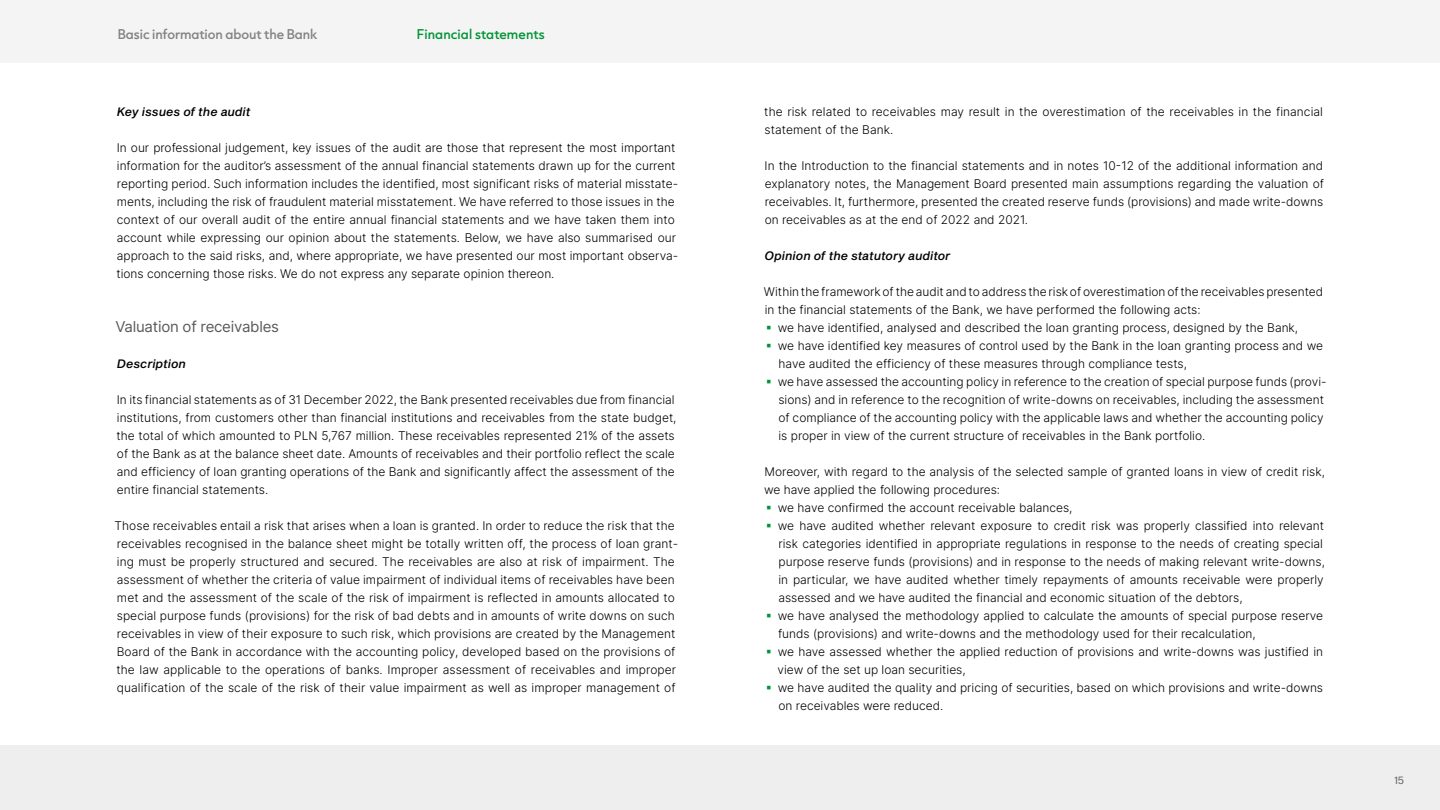
<style>
.page{position:relative;width:1440px;height:810px;background:#fff}
.page>*{position:absolute;margin:0;border:0;box-sizing:border-box;transform-origin:0 0}
.t1{font:15px "Inter";letter-spacing:-.015em;color:#5a5a5a}
.t2{font:300 12px/18px "Inter";color:#000}
.t3{font:12px "Sequel Sans Medium Obl Body";color:#000}
.t4{font:500 12px "Capitana";letter-spacing:-.005em;color:#838383}
.t5{font:500 12px "Capitana";letter-spacing:.01em;color:#009436}
.t6{font:10.5px "Sequel Sans Book Head";color:#5a5a5a}
</style>
<div class="page">
<div style="left:0;top:0;width:1440px;height:63px;background:#f4f4f4"></div>
<div style="left:0;top:746px;width:1440px;height:64px;background:#eee"></div>
<p class="t4" style="left:118px;top:25px;width:201px">Basic information about the Bank</p>
<p class="t5" style="left:417px;top:25px;width:129px">Financial statements</p>
<p class="t3" style="left:117px;top:103px;width:135px">Key issues of the audit</p>
<p class="t2" style="left:116px;top:138px;width:563px">In our professional judgement, key issues of the audit are those that represent the most important information for the auditor’s assessment of the annual financial statements drawn up for the current reporting period. Such information includes the identified, most significant risks of material misstate&shy;ments, including the risk of fraudulent material misstatement. We have referred to those issues in the context of our overall audit of the entire annual financial statements and we have taken them into account while expressing our opinion about the statements. Below, we have also summarised our approach to the said risks, and, where appropriate, we have presented our most important observa&shy;tions concerning those risks. We do not express any separate opinion thereon.</p>
<p class="t1" style="left:115px;top:315px;width:165px">Valuation of receivables</p>
<p class="t3" style="left:117px;top:355px;width:71px">Description</p>
<p class="t2" style="left:116px;top:390px;width:562px">In its financial statements as of 31 December 2022, the Bank presented receivables due from financial institutions, from customers other than financial institutions and receivables from the state budget, the total of which amounted to PLN 5,767 million. These receivables represented 21% of the assets of the Bank as at the balance sheet date. Amounts of receivables and their portfolio reflect the scale and efficiency of loan granting operations of the Bank and significantly affect the assessment of the entire financial statements.</p>
<p class="t2" style="left:115px;top:516px;width:565px">Those receivables entail a risk that arises when a loan is granted. In order to reduce the risk that the receivables recognised in the balance sheet might be totally written off, the process of loan grant&shy;ing must be properly structured and secured. The receivables are also at risk of impairment. The assessment of whether the criteria of value impairment of individual items of receivables have been met and the assessment of the scale of the risk of impairment is reflected in amounts allocated to special purpose funds (provisions) for the risk of bad debts and in amounts of write downs on such receivables in view of their exposure to such risk, which provisions are created by the Management Board of the Bank in accordance with the accounting policy, developed based on the provisions of the law applicable to the operations of banks. Improper assessment of receivables and improper qualification of the scale of the risk of their value impairment as well as improper management of</p>
<p class="t2" style="left:764px;top:102px;width:560px">the risk related to receivables may result in the overestimation of the receivables in the financial statement of the Bank.</p>
<p class="t2" style="left:765px;top:156px;width:561px;text-align:justify">In the Introduction to the financial statements and in notes 10-12 of the additional information and explanatory notes, the Management Board presented main assumptions regarding the valuation of receivables. It, furthermore, presented the created reserve funds (provisions) and made write-downs on receivables as at the end of 2022 and 2021.</p>
<p class="t3" style="left:765px;top:247px;width:187px">Opinion of the statutory auditor</p>
<p class="t2" style="left:764px;top:282px;width:561px">Within the framework of the audit and to address the risk of overestimation of the receivables presented</p>
<p class="t2" style="left:765px;top:300px;width:437px">in the financial statements of the Bank, we have performed the following acts:</p>
<p class="t2" style="left:778px;top:318px;width:522px">we have identified, analysed and described the loan granting process, designed by the Bank,</p>
<p class="t2" style="left:778px;top:336px;width:547px">we have identified key measures of control used by the Bank in the loan granting process and we</p>
<p class="t2" style="left:779px;top:354px;width:410px">have audited the efficiency of these measures through compliance tests,</p>
<p class="t2" style="left:778px;top:372px;width:550px">we have assessed the accounting policy in reference to the creation of special purpose funds (provi-</p>
<p class="t2" style="left:778px;top:390px;width:547px">sions) and in reference to the recognition of write-downs on receivables, including the assessment</p>
<p class="t2" style="left:779px;top:408px;width:547px">of compliance of the accounting policy with the applicable laws and whether the accounting policy</p>
<p class="t2" style="left:779px;top:426px;width:428px">is proper in view of the current structure of receivables in the Bank portfolio.</p>
<p class="t2" style="left:765px;top:462px;width:562px">Moreover, with regard to the analysis of the selected sample of granted loans in view of credit risk,</p>
<p class="t2" style="left:764px;top:480px;width:238px">we have applied the following procedures:</p>
<p class="t2" style="left:778px;top:498px;width:296px">we have confirmed the account receivable balances,</p>
<p class="t2" style="left:778px;top:516px;width:548px">we have audited whether relevant exposure to credit risk was properly classified into relevant</p>
<p class="t2" style="left:779px;top:534px;width:546px">risk categories identified in appropriate regulations in response to the needs of creating special</p>
<p class="t2" style="left:779px;top:552px;width:548px">purpose reserve funds (provisions) and in response to the needs of making relevant write-downs,</p>
<p class="t2" style="left:779px;top:570px;width:547px">in particular, we have audited whether timely repayments of amounts receivable were properly</p>
<p class="t2" style="left:778px;top:588px;width:466px">assessed and we have audited the financial and economic situation of the debtors,</p>
<p class="t2" style="left:778px;top:606px;width:547px">we have analysed the methodology applied to calculate the amounts of special purpose reserve</p>
<p class="t2" style="left:778px;top:624px;width:479px">funds (provisions) and write-downs and the methodology used for their recalculation,</p>
<p class="t2" style="left:778px;top:642px;width:547px">we have assessed whether the applied reduction of provisions and write-downs was justified in</p>
<p class="t2" style="left:778px;top:660px;width:190px">view of the set up loan securities,</p>
<p class="t2" style="left:778px;top:678px;width:547px">we have audited the quality and pricing of securities, based on which provisions and write-downs</p>
<p class="t2" style="left:779px;top:696px;width:166px">on receivables were reduced.</p>
<p class="t6" style="left:1395px;top:773px;width:11px">15</p>
</div>
